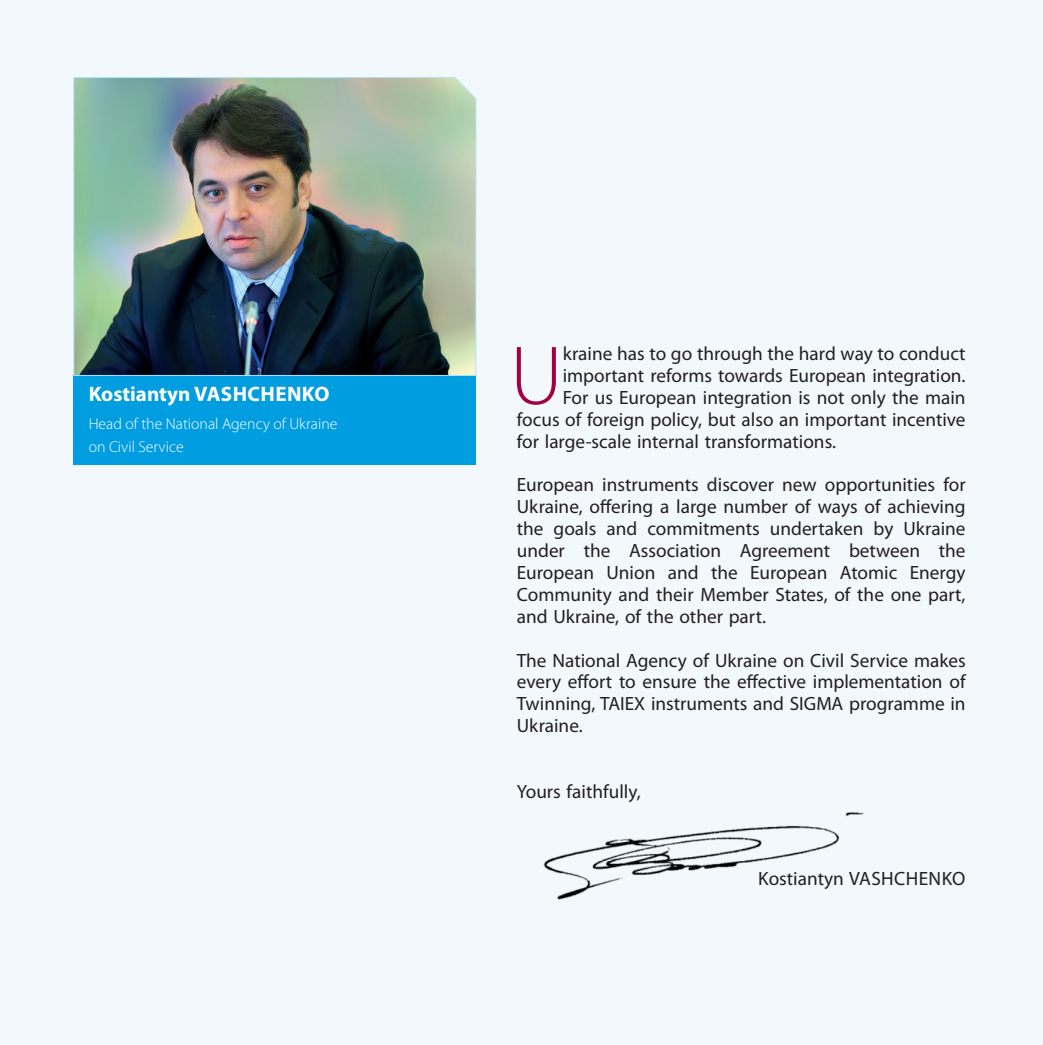
<style>
.page{position:relative;width:1043px;height:1045px;background:#fff}
.page>*{position:absolute;margin:0;border:0;box-sizing:border-box;transform-origin:0 0}
.t1{font:300 84.17px "Myriad Pro";color:#a30146}
.t2{font:700 21px "Myriad Pro";color:#fff}
.t3{font:19.25px/21.9px "Myriad Pro";color:#231f20;text-align:justify}
.t4{font:300 15.75px/22.8px "Myriad Pro";color:#fff}
</style>
<div class="page">
<div style="left:0;top:0;width:1042px;height:1044px;background:#f3f8fc"></div>
<div style="left:73px;top:375px;width:403px;height:89px;background:#009de0"></div>
<img style="left:73px;top:77px;width:403px;height:299px">
<img style="left:543px;top:812px;width:321px;height:86px">
<p class="t2" style="left:89px;top:380px;width:242px">Kostiantyn VASHCHENKO</p>
<p class="t4" style="left:89px;top:412px;width:250px">Head of the National Agency of Ukraine on Civil Service</p>
<h1 class="t1" style="left:510px;top:329px;width:54px">U</h1>
<p class="t3" style="left:562px;top:342px;width:404px">kraine has to go through the hard way to conduct</p>
<p class="t3" style="left:562px;top:364px;width:404px">important reforms towards European integration.</p>
<p class="t3" style="left:562px;top:386px;width:404px">For us European integration is not only the main</p>
<p class="t3" style="left:517px;top:408px;width:450px">focus of foreign policy, but also an important incentive</p>
<p class="t3" style="left:517px;top:430px;width:321px">for large-scale internal transformations.</p>
<p class="t3" style="left:517px;top:473px;width:450px">European instruments discover new opportunities for Ukraine, offering a large number of ways of achieving the goals and commitments undertaken by Ukraine under the Association Agreement between the European Union and the European Atomic Energy Community and their Member States, of the one part, and Ukraine, of the other part.</p>
<p class="t3" style="left:517px;top:648px;width:450px">The National Agency of Ukraine on Civil Service makes every effort to ensure the effective implementation of Twinning, TAIEX instruments and SIGMA programme in Ukraine.</p>
<p class="t3" style="left:517px;top:780px;width:125px">Yours faithfully,</p>
<p class="t3" style="left:758px;top:867px;width:209px">Kostiantyn VASHCHENKO</p>
</div>
